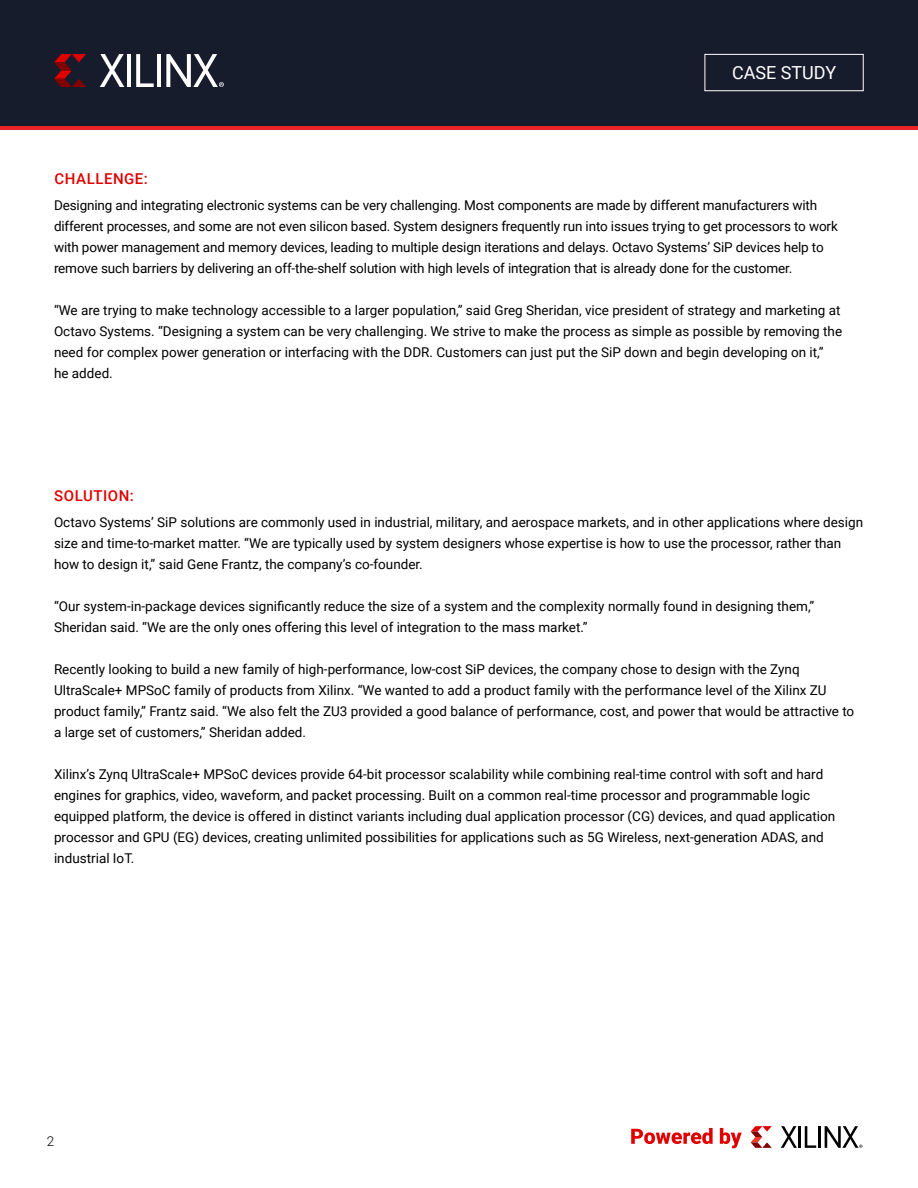
<style>
.page{position:relative;width:918px;height:1188px;background:#fff}
.page>*{position:absolute;margin:0;border:0;box-sizing:border-box;transform-origin:0 0}
.t1{font:18px "Roboto";color:#fff}
.t2{font:500 15px "Roboto";letter-spacing:.035em;color:#e00000}
.t3{font:13.5px/21px "Roboto";color:#000}
.t4{font:300 13.5px "Roboto";color:#000}
</style>
<div class="page">
<div style="left:0;top:0;width:918px;height:128px;background:#171c2d"></div>
<div style="left:705px;top:54px;width:159px;height:37px;border:1px solid #fff"></div>
<hr style="left:0;top:127px;width:918px;height:3px;background:#eb2227">
<svg style="left:751px;top:1126px;width:21px;height:22px"></svg>
<svg style="left:781px;top:1126px;width:16px;height:22px"></svg>
<hr style="left:799px;top:1126px;width:2px;height:22px;background:#000">
<svg style="left:805px;top:1126px;width:11px;height:22px"></svg>
<hr style="left:818px;top:1126px;width:3px;height:22px;background:#000">
<svg style="left:825px;top:1126px;width:37px;height:22px"></svg>
<svg style="left:631px;top:1128px;width:82px;height:16px"></svg>
<svg style="left:720px;top:1128px;width:22px;height:20px"></svg>
<svg style="left:54px;top:54px;width:32px;height:33px"></svg>
<svg style="left:100px;top:54px;width:24px;height:33px"></svg>
<hr style="left:127px;top:54px;width:4px;height:33px;background:#fff">
<svg style="left:136px;top:54px;width:18px;height:33px"></svg>
<hr style="left:157px;top:54px;width:4px;height:33px;background:#fff">
<svg style="left:166px;top:54px;width:58px;height:33px"></svg>
<h1 class="t1" style="left:732px;top:60px;width:106px">CASE STUDY</h1>
<p class="t2" style="left:55px;top:168px;width:95px">CHALLENGE:</p>
<p class="t3" style="left:54px;top:195px;width:785px">Designing and integrating electronic systems can be very challenging. Most components are made by different manufacturers with different processes, and some are not even silicon based. System designers frequently run into issues trying to get processors to work with power management and memory devices, leading to multiple design iterations and delays. Octavo Systems’ SiP devices help to remove such barriers by delivering an off-the-shelf solution with high levels of integration that is already done for the customer.</p>
<p class="t3" style="left:54px;top:300px;width:790px">“We are trying to make technology accessible to a larger population,” said Greg Sheridan, vice president of strategy and marketing at Octavo Systems. “Designing a system can be very challenging. We strive to make the process as simple as possible by removing the need for complex power generation or interfacing with the DDR. Customers can just put the SiP down and begin developing on it,”<br>he added.</p>
<p class="t2" style="left:54px;top:485px;width:81px">SOLUTION:</p>
<p class="t3" style="left:54px;top:512px;width:811px">Octavo Systems’ SiP solutions are commonly used in industrial, military, and aerospace markets, and in other applications where design size and time-to-market matter. “We are typically used by system designers whose expertise is how to use the processor, rather than how to design it,” said Gene Frantz, the company’s co-founder.</p>
<p class="t3" style="left:54px;top:596px;width:762px">“Our system-in-package devices significantly reduce the size of a system and the complexity normally found in designing them,”<br>Sheridan said. “We are the only ones offering this level of integration to the mass market.”</p>
<p class="t3" style="left:54px;top:659px;width:802px">Recently looking to build a new family of high-performance, low-cost SiP devices, the company chose to design with the Zynq UltraScale+ MPSoC family of products from Xilinx. “We wanted to add a product family with the performance level of the Xilinx ZU product family,” Frantz said. “We also felt the ZU3 provided a good balance of performance, cost, and power that would be attractive to a large set of customers,” Sheridan added.</p>
<p class="t3" style="left:54px;top:764px;width:783px">Xilinx’s Zynq UltraScale+ MPSoC devices provide 64-bit processor scalability while combining real-time control with soft and hard engines for graphics, video, waveform, and packet processing. Built on a common real-time processor and programmable logic equipped platform, the device is offered in distinct variants including dual application processor (CG) devices, and quad application processor and GPU (EG) devices, creating unlimited possibilities for applications such as 5G Wireless, next-generation ADAS, and industrial IoT.</p>
<p class="t4" style="left:47px;top:1131px;width:9px">2</p>
</div>
